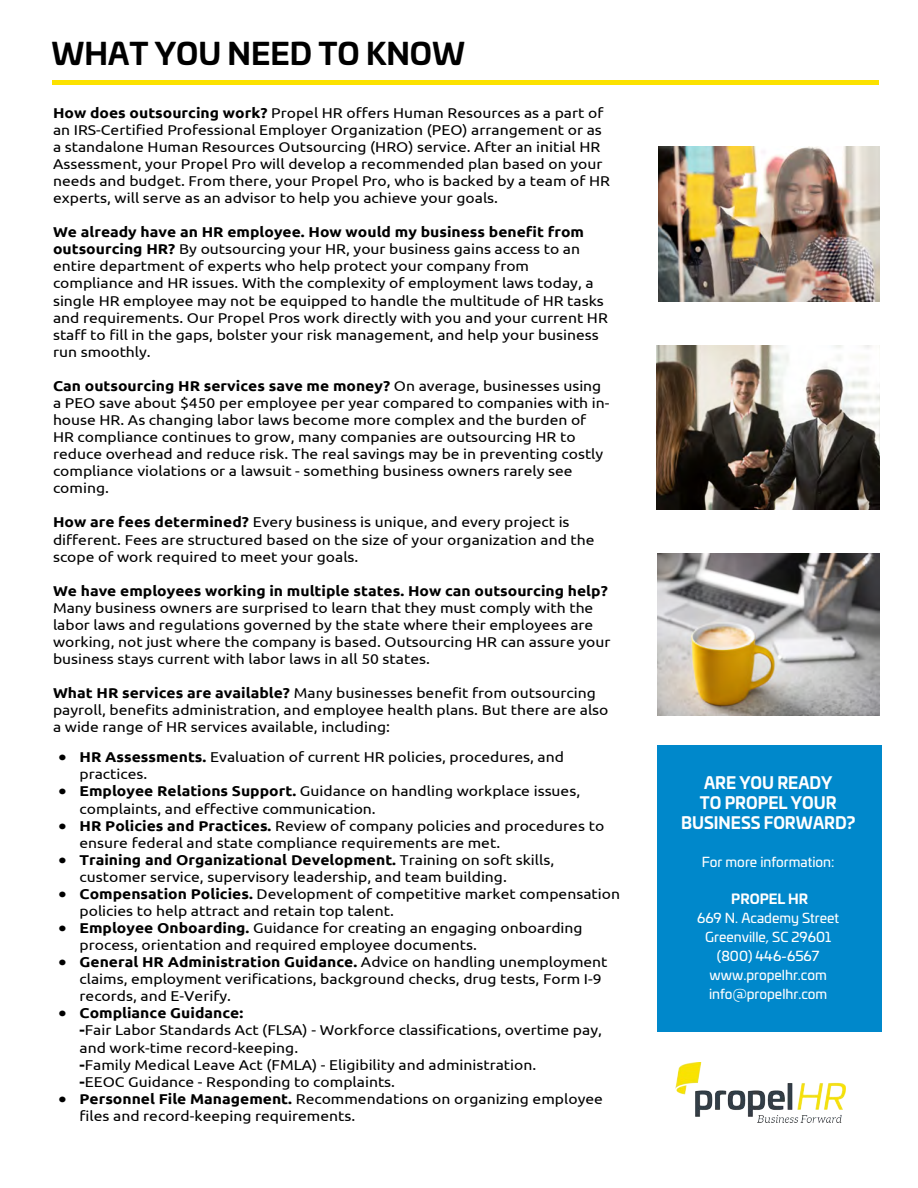
<style>
.page{position:relative;width:918px;height:1188px;background:#fff}
.page>*{position:absolute;margin:0;border:0;box-sizing:border-box;transform-origin:0 0}
.t1{font:700 30px "Univia Pro";color:#000}
.t2{font:700 16.5px/19.8px "Univia Pro";color:#fff;text-align:center;scale:.95 1}
.t3{font:14.25px/17.1px "Ubuntu";color:#000;scale:1.1 1}
.t4{font:700 14.25px "Ubuntu";color:#000;scale:1.1 1}
.t5{font:13.5px/18.9px "Univia Pro";color:#fff;text-align:center}
.t6{font:700 13.5px "Univia Pro";color:#fff}
.s1{font-weight:700}
</style>
<div class="page">
<hr style="left:52px;top:81px;width:827px;height:4px;background:#fce200">
<img style="left:656px;top:346px;width:223px;height:163px">
<img style="left:658px;top:146px;width:221px;height:155px">
<img style="left:658px;top:554px;width:221px;height:161px">
<img style="left:676px;top:1062px;width:169px;height:61px">
<div style="left:657px;top:745px;width:225px;height:286px;background:#0088cb"></div>
<h1 class="t1" style="left:52px;top:29px;width:415px">WHAT YOU NEED TO KNOW</h1>
<p class="t3" style="left:53px;top:104px;width:508px"><span class="s1">How does outsourcing work?</span> Propel HR offers Human Resources as a part of an IRS-Certified Professional Employer Organization (PEO) arrangement or as a standalone Human Resources Outsourcing (HRO) service. After an initial HR Assessment, your Propel Pro will develop a recommended plan based on your needs and budget. From there, your Propel Pro, who is backed by a team of HR experts, will serve as an advisor to help you achieve your goals.</p>
<p class="t3" style="left:53px;top:223px;width:506px"><span class="s1">We already have an HR employee.</span> <span class="s1">How w</span><span class="s1">ould my business benefit from outsourcing HR?</span> By outsourcing your HR, your business gains access to an entire department of experts who help protect your company from compliance and HR issues. With the complexity of employment laws today, a single HR employee may not be equipped to handle the multitude of HR tasks and requirements. Our Propel Pros work directly with you and your current HR staff to fill in the gaps, bolster your risk management, and help your business run smoothly.</p>
<p class="t3" style="left:53px;top:377px;width:507px"><span class="s1">Can outsourcing HR services save me money?</span> On average, businesses using a PEO save about $450 per employee per year compared to companies with in&shy;house HR. As changing labor laws become more complex and the burden of HR compliance continues to grow, many companies are outsourcing HR to reduce overhead and reduce risk. The real savings may be in preventing costly compliance violations or a lawsuit - something business owners rarely see coming.</p>
<p class="t3" style="left:53px;top:513px;width:494px"><span class="s1">How are fees determined?</span> Every business is unique, and every project is different. Fees are structured based on the size of your organization and the scope of work required to meet your goals.</p>
<p class="t4" style="left:53px;top:582px;width:506px">We have employees working in multiple states. How can outsourcing help?</p>
<p class="t3" style="left:53px;top:599px;width:508px">Many business owners are surprised to learn that they must comply with the labor laws and regulations governed by the state where their employees are working, not just where the company is based. Outsourcing HR can assure your business stays current with labor laws in all 50 states.</p>
<p class="t3" style="left:53px;top:684px;width:507px"><span class="s1">What HR services are available?</span> Many businesses benefit from outsourcing payroll, benefits administration, and employee health plans. But there are also a wide range of HR services available, including:</p>
<p class="t3" style="left:80px;top:748px;width:442px;text-indent:-21px">• <span class="s1">HR Assessments.</span> Evaluation of current HR policies, procedures, and practices.</p>
<p class="t3" style="left:80px;top:782px;width:457px;text-indent:-21px">• <span class="s1">Employee Relations Support.</span> Guidance on handling workplace issues, complaints, and effective communication.</p>
<p class="t3" style="left:80px;top:817px;width:479px;text-indent:-21px">• <span class="s1">HR Policies and Practices.</span> Review of company policies and procedures to ensure federal and state compliance requirements are met.</p>
<p class="t3" style="left:80px;top:851px;width:433px;text-indent:-21px">• <span class="s1">Training and Organizational Development.</span> Training on soft skills, customer service, supervisory leadership, and team building.</p>
<p class="t3" style="left:80px;top:885px;width:493px;text-indent:-21px">• <span class="s1">Compensation Policies.</span> Development of competitive market compensation policies to help attract and retain top talent.</p>
<p class="t3" style="left:80px;top:919px;width:459px;text-indent:-21px">• <span class="s1">Employee Onboarding.</span> Guidance for creating an engaging onboarding process, orientation and required employee documents.</p>
<p class="t3" style="left:80px;top:953px;width:482px;text-indent:-21px">• <span class="s1">General HR Administration Guidance.</span> Advice on handling unemployment claims, employment verifications, background checks, drug tests, Form I-9 records, and E-Verify.</p>
<p class="t3" style="left:80px;top:1004px;width:477px;text-indent:-21px">• <span class="s1">Compliance Guidance:<br>-</span>Fair Labor Standards Act (FLSA) - Workforce classifications, overtime pay, and work-time record-keeping.<br><span class="s1">-</span>Family Medical Leave Act (FMLA) - Eligibility and administration.<br><span class="s1">-</span>EEOC Guidance - Responding to complaints.</p>
<p class="t3" style="left:80px;top:1090px;width:477px;text-indent:-21px">• <span class="s1">Personnel File Management.</span> Recommendations on organizing employee files and record-keeping requirements.</p>
<p class="t2" style="left:681px;top:772px;width:185px">ARE YOU READY<br>TO PROPEL YOUR<br>BUSINESS FORWARD?</p>
<p class="t5" style="left:702px;top:852px;width:134px">For more information:</p>
<p class="t6" style="left:731px;top:889px;width:78px">PROPEL HR</p>
<p class="t5" style="left:697px;top:908px;width:143px">669 N. Academy Street<br>Greenville, SC 29601 (800) 446-6567 www.propelhr.com info@propelhr.com</p>
</div>
